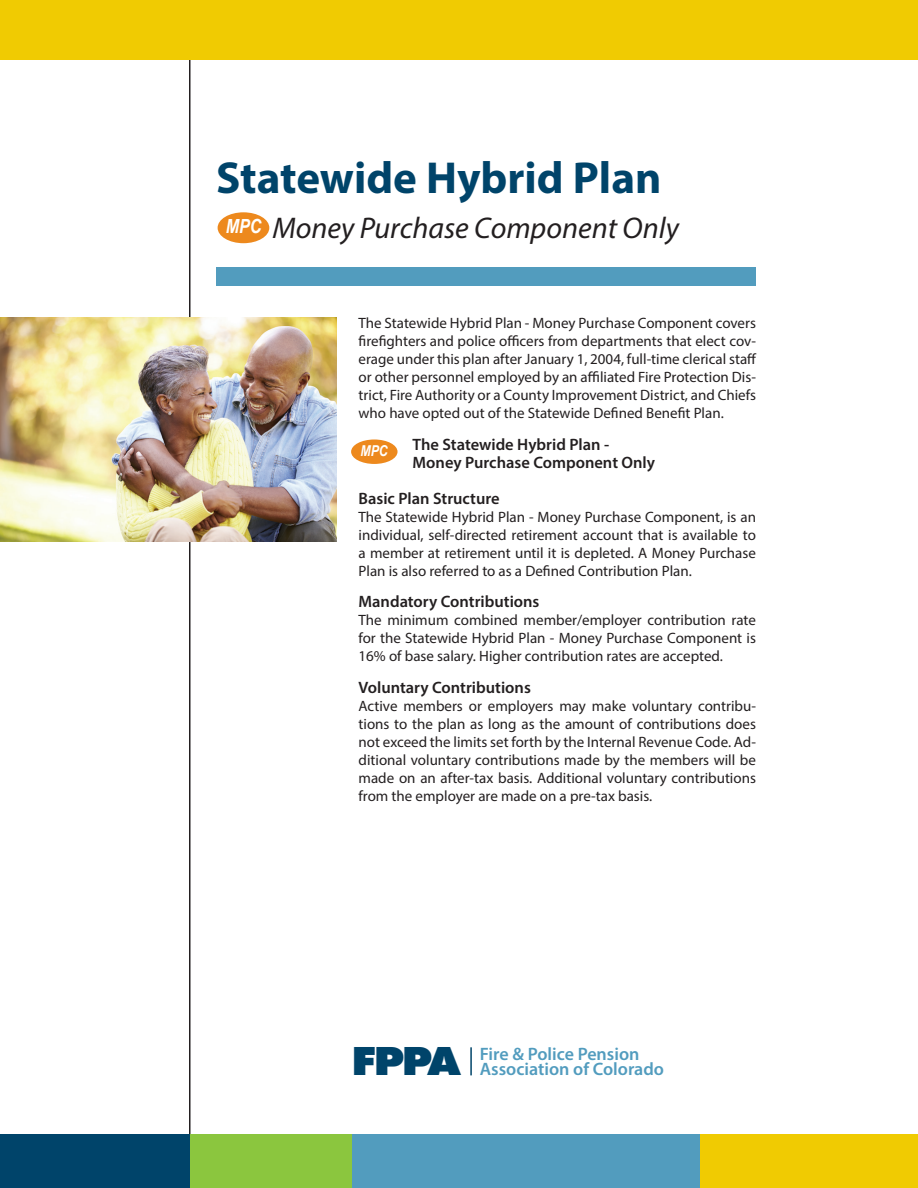
<style>
.page{position:relative;width:918px;height:1188px;background:#fff}
.page>*{position:absolute;margin:0;border:0;box-sizing:border-box;transform-origin:0 0}
.t1{font:700 45px "Myriad Pro";color:#00446a}
.t2{font:800 42px "Futura PT";color:#00446a;scale:1.1 1}
.t3{font:italic 30px "Myriad Pro";color:#231f20}
.t4{font:italic 700 19.5px "Arial Narrow";color:#fff}
.t5{font:600 18px "Myriad Pro";color:#529cbe}
._19_Subheads{font:600 16.5px/18px "Myriad Pro";color:#231f20}
._19_Body{font:15px/18px "Myriad Pro";color:#231f20;text-align:justify}
.t6{font:italic 700 15px "Arial Narrow";color:#fff}
</style>
<div class="page">
<hr style="left:470px;top:1047px;width:2px;height:28px;background:#00446a">
<hr style="left:189px;top:0;width:1px;height:1188px;background:#231f20">
<div style="left:0;top:0;width:918px;height:60px;background:#f0cb02"></div>
<div style="left:0;top:1134px;width:191px;height:54px;background:#00446a"></div>
<div style="left:190px;top:1134px;width:162px;height:54px;background:#8bc63e"></div>
<div style="left:664px;top:1134px;width:254px;height:54px;background:#f0cb02"></div>
<div style="left:352px;top:1134px;width:348px;height:54px;background:#529cbe"></div>
<div style="left:216px;top:267px;width:540px;height:18px;background:#529cbe"></div>
<div style="left:351px;top:439px;width:47px;height:25px;background:#ed891d;border-radius:50%"></div>
<img style="left:0;top:317px;width:337px;height:225px">
<div style="left:218px;top:212px;width:51px;height:31px;background:#ed891d;border-radius:50%"></div>
<p class="t1" style="left:216px;top:148px;width:447px">Statewide Hybrid Plan</p>
<p class="t3" style="left:272px;top:209px;width:408px">Money Purchase Component Only</p>
<p class="t4" style="left:226px;top:212px;width:37px">MPC</p>
<p class="_19_Body" style="left:359px;top:314px;width:400px">The Statewide Hybrid Plan - Money Purchase Component covers firefighters and police officers from departments that elect cov&shy;erage under this plan after January 1, 2004, full-time clerical staff or other personnel employed by an affiliated Fire Protection Dis&shy;trict, Fire Authority or a County Improvement District, and Chiefs who have opted out of the Statewide Defined Benefit Plan.</p>
<p class="_19_Subheads" style="left:413px;top:435px;width:244px">The Statewide Hybrid Plan -<br>Money Purchase Component Only</p>
<p class="_19_Subheads" style="left:359px;top:489px;width:143px">Basic Plan Structure</p>
<p class="_19_Body" style="left:359px;top:508px;width:399px">The Statewide Hybrid Plan - Money Purchase Component, is an individual, self-directed retirement account that is available to a member at retirement until it is depleted. A Money Purchase Plan is also referred to as a Defined Contribution Plan.</p>
<p class="_19_Subheads" style="left:359px;top:593px;width:182px">Mandatory Contributions</p>
<p class="_19_Body" style="left:359px;top:611px;width:399px">The minimum combined member/employer contribution rate for the Statewide Hybrid Plan - Money Purchase Component is 16% of base salary. Higher contribution rates are accepted.</p>
<p class="_19_Subheads" style="left:359px;top:678px;width:174px">Voluntary Contributions</p>
<p class="_19_Body" style="left:359px;top:697px;width:399px">Active members or employers may make voluntary contribu&shy;tions to the plan as long as the amount of contributions does not exceed the limits set forth by the Internal Revenue Code. Ad&shy;ditional voluntary contributions made by the members will be made on an after-tax basis. Additional voluntary contributions from the employer are made on a pre-tax basis.</p>
<p class="t6" style="left:360px;top:439px;width:29px">MPC</p>
<p class="t2" style="left:351px;top:1035px;width:102px">FPPA</p>
<p class="t5" style="left:480px;top:1042px;width:161px">Fire &amp; Police Pension</p>
<p class="t5" style="left:480px;top:1058px;width:186px">Association of Colorado</p>
</div>
